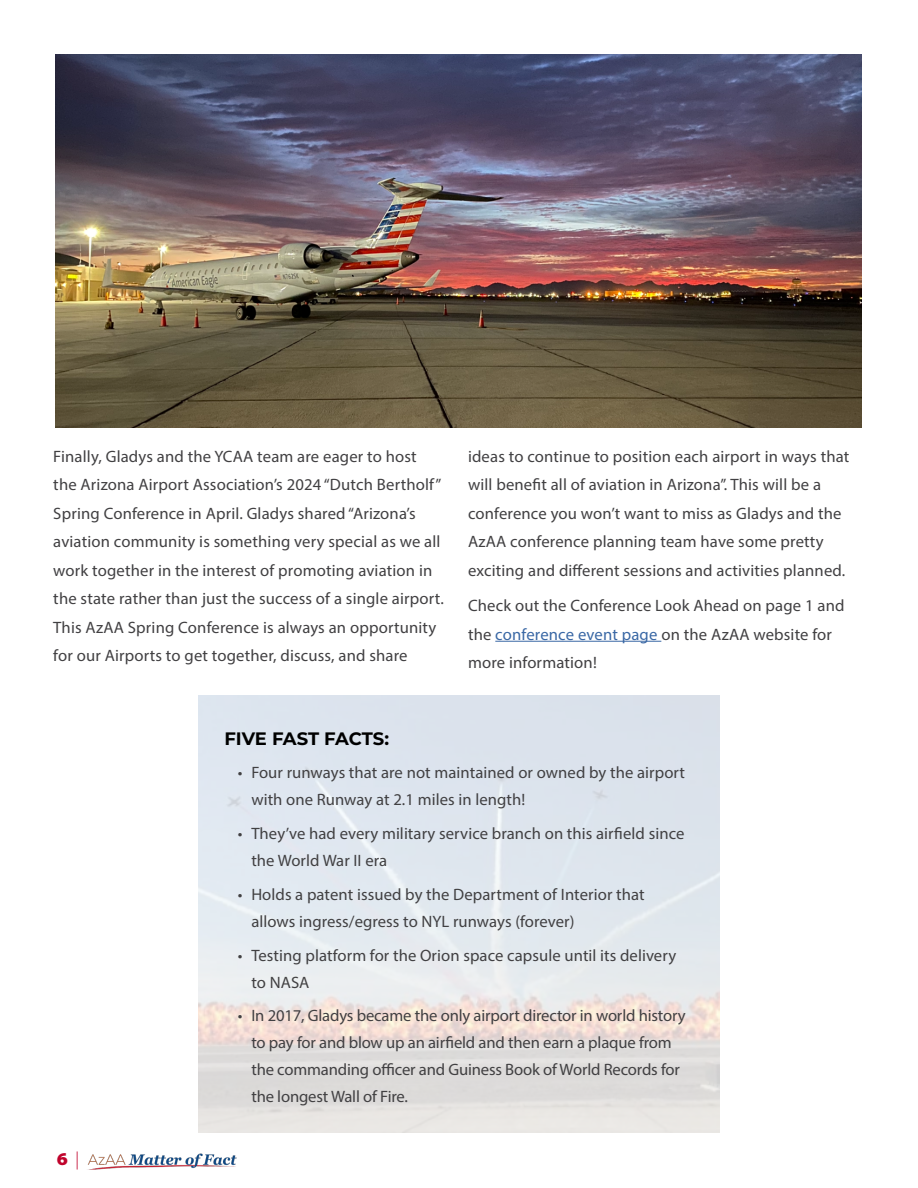
<style>
.page{position:relative;width:918px;height:1188px;background:#fff}
.page>*{position:absolute;margin:0;border:0;box-sizing:border-box;transform-origin:0 0}
.Article_Title{font:700 18px "Montserrat";letter-spacing:-.01em;color:#000}
.t1{font:18px "Myriad Variable Concept";color:#c0032c}
.body_copy{font:16.5px/28.5px "Myriad Pro";letter-spacing:.005em;color:#414042}
.s1{color:#3a68a5}
</style>
<div class="page">
<img style="left:87px;top:1153px;width:150px;height:17px">
<hr style="left:495px;top:641px;width:166px;height:1px;background:#3a68a5">
<img style="left:55px;top:54px;width:806px;height:374px">
<p class="body_copy" style="left:53px;top:442px;width:392px">Finally, Gladys and the YCAA team are eager to host the Arizona Airport Association’s 2024 “Dutch Bertholf” Spring Conference in April. Gladys shared “Arizona’s aviation community is something very special as we all work together in the interest of promoting aviation in the state rather than just the success of a single airport.<br>This AzAA Spring Conference is always an opportunity for our Airports to get together, discuss, and share</p>
<p class="body_copy" style="left:468px;top:442px;width:383px">ideas to continue to position each airport in ways that will benefit all of aviation in Arizona”. This will be a conference you won’t want to miss as Gladys and the AzAA conference planning team have some pretty exciting and different sessions and activities planned.</p>
<p class="body_copy" style="left:468px;top:591px;width:378px">Check out the Conference Look Ahead on page 1 and the <span class="s1">conference event page</span> on the AzAA website for more information!</p>
<p class="t1" style="left:57px;top:1148px;width:24px">6 |</p>
<p class="Article_Title" style="left:224px;top:725px;width:166px">FIVE FAST FACTS:</p>
<p class="body_copy" style="left:251px;top:759px;width:435px;line-height:27px;text-indent:-14px">• Four runways that are not maintained or owned by the airport with one Runway at 2.1 miles in length!</p>
<p class="body_copy" style="left:251px;top:820px;width:435px;line-height:27px;text-indent:-14px">• They’ve had every military service branch on this airfield since the World War II era</p>
<p class="body_copy" style="left:251px;top:881px;width:395px;line-height:27px;text-indent:-14px">• Holds a patent issued by the Department of Interior that allows ingress/egress to NYL runways (forever)</p>
<p class="body_copy" style="left:251px;top:941px;width:426px;line-height:27px;text-indent:-14px">• Testing platform for the Orion space capsule until its delivery to NASA</p>
<p class="body_copy" style="left:251px;top:1002px;width:436px;line-height:27px;text-indent:-14px">• In 2017, Gladys became the only airport director in world history to pay for and blow up an airfield and then earn a plaque from the commanding officer and Guiness Book of World Records for the longest Wall of Fire.</p>
</div>
